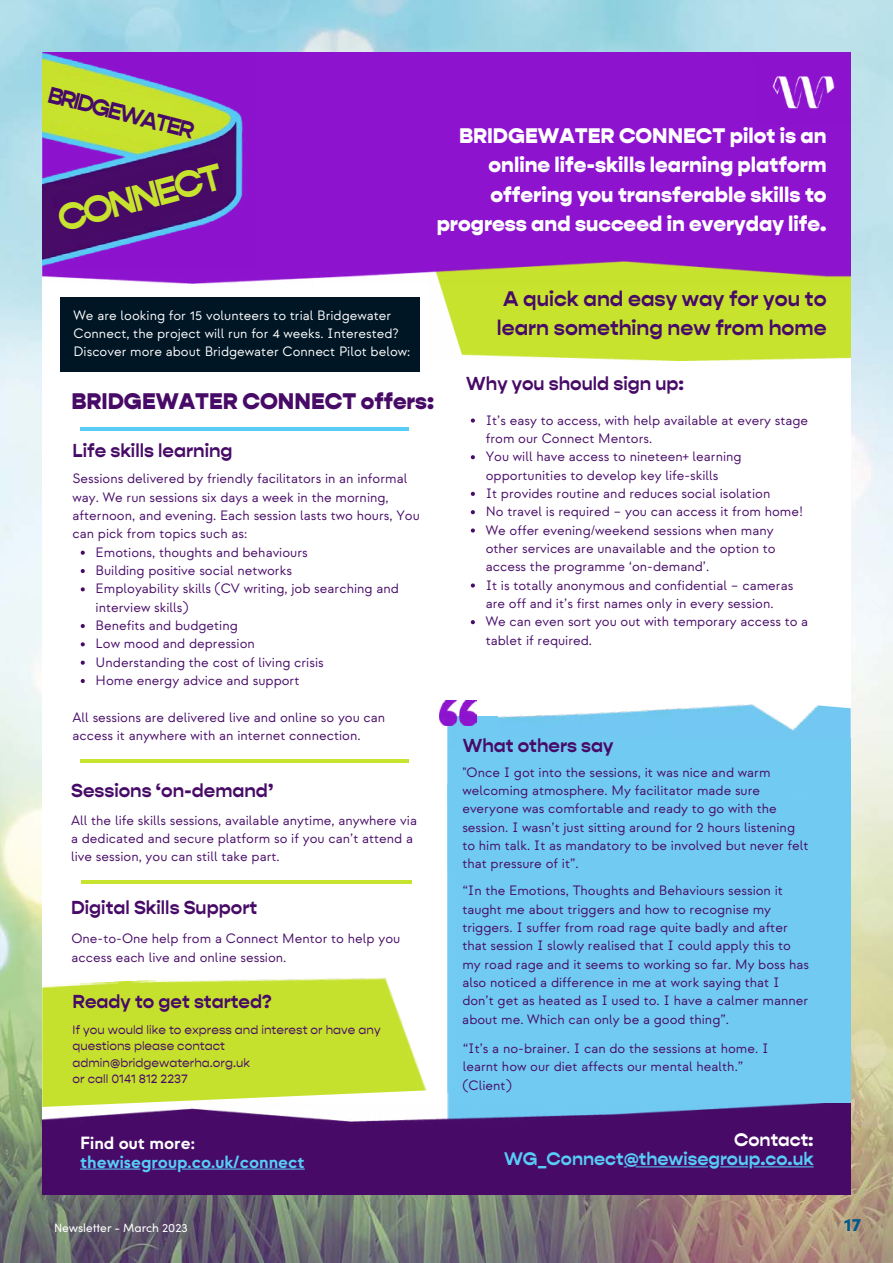
<style>
.page{position:relative;width:893px;height:1263px;background:#fff}
.page>*{position:absolute;margin:0;border:0;box-sizing:border-box;transform-origin:0 0}
.t1{font:700 37.65px "Gopher";color:#c7e32e}
.t2{font:700 23.4px "Gopher";color:#470a67}
.t3{font:900 22.8px "Gopher Text";color:#470a67}
.t4{font:900 21.3px/29.4px "Gopher Text";color:#fff;text-align:right}
.t5{font:700 21.3px/28.8px "Gopher";color:#470a67}
.t6{font:700 19.05px "Gopher";color:#470a67}
.t7{font:700 18.3px "Gopher";color:#57ccf6}
.t8{font:700 18.3px "Gopher";color:#fff}
.t9{font:900 18px "Sofia Pro";color:#00598b}
.t10{font:700 17.7px "Strawford";color:#57ccf6}
.t11{font:700 17.7px "Strawford";color:#fff}
.t12{font:13.5px/18.3px "Strawford";color:#470a67}
.t13{font:13.5px/18.3px "Strawford";color:#fff}
.t14{font:12.15px/16.4px "Gopher";color:#470a67}
.t15{font:12px "Sofia Pro";color:#fff}
</style>
<div class="page">
<img style="left:0;top:0;width:893px;height:1263px">
<div style="left:42px;top:52px;width:809px;height:1142px;background:#fff"></div>
<div style="left:439px;top:283px;width:412px;height:77px;background:#c7e32e"></div>
<div style="left:42px;top:52px;width:809px;height:231px;background:#8d13ce"></div>
<img style="left:682px;top:704px;width:169px;height:35px">
<img style="left:476px;top:700px;width:97px;height:39px">
<img style="left:573px;top:708px;width:109px;height:31px">
<div style="left:447px;top:716px;width:50px;height:68px;background:#71caf2"></div>
<div style="left:447px;top:784px;width:404px;height:320px;background:#71caf2"></div>
<img style="left:42px;top:1104px;width:809px;height:90px">
<img style="left:757px;top:60px;width:93px;height:64px">
<hr style="left:80px;top:427px;width:329px;height:3px;background:#57ccf6">
<hr style="left:80px;top:759px;width:329px;height:3px;background:#c7e32e">
<hr style="left:81px;top:880px;width:330px;height:3px;background:#c7e32e">
<img style="left:42px;top:977px;width:387px;height:130px">
<img style="left:440px;top:700px;width:36px;height:26px">
<img style="left:42px;top:52px;width:213px;height:214px">
<svg style="left:47px;top:75px;width:128px;height:71px;background:#bcd642"></svg>
<svg style="left:55px;top:152px;width:171px;height:93px;background:#521c82"></svg>
<div style="left:60px;top:297px;width:360px;height:75px;background:#001625"></div>
<svg style="left:81px;top:551px;width:4px;height:4px"></svg>
<svg style="left:81px;top:569px;width:4px;height:4px"></svg>
<svg style="left:81px;top:587px;width:4px;height:4px"></svg>
<svg style="left:81px;top:624px;width:4px;height:4px"></svg>
<svg style="left:81px;top:642px;width:4px;height:4px"></svg>
<svg style="left:81px;top:661px;width:4px;height:4px"></svg>
<svg style="left:81px;top:679px;width:4px;height:4px"></svg>
<svg style="left:471px;top:418px;width:4px;height:5px"></svg>
<svg style="left:471px;top:455px;width:4px;height:4px"></svg>
<svg style="left:471px;top:492px;width:4px;height:4px"></svg>
<svg style="left:471px;top:510px;width:4px;height:4px"></svg>
<svg style="left:471px;top:528px;width:4px;height:4px"></svg>
<svg style="left:471px;top:583px;width:4px;height:4px"></svg>
<svg style="left:471px;top:620px;width:4px;height:4px"></svg>
<hr style="left:754px;top:1166px;width:60px;height:1px;background:#57ccf6">
<svg style="left:720px;top:1166px;width:28px;height:1px"></svg>
<hr style="left:636px;top:1166px;width:72px;height:1px;background:#57ccf6">
<hr style="left:182px;top:1168px;width:123px;height:1px;background:#57ccf6">
<svg style="left:152px;top:1168px;width:24px;height:1px"></svg>
<hr style="left:80px;top:1168px;width:60px;height:1px;background:#57ccf6">
<h2 class="t2" style="left:52px;top:81px;width:152px;rotate:14deg">BRIDGEWATER</h2>
<h1 class="t1" style="left:53px;top:197px;width:171px;rotate:-15deg">CONNECT</h1>
<p class="t13" style="left:74px;top:306px;width:338px">We are looking for 15 volunteers to trial Bridgewater<br>Connect, the project will run for 4 weeks. Interested?<br>Discover more about Bridgewater Connect Pilot below:</p>
<h3 class="t4" style="left:437px;top:121px;width:391px">BRIDGEWATER CONNECT pilot is an online life-skills learning platform offering you transferable skills to progress and succeed in everyday life.</h3>
<h3 class="t5" style="left:497px;top:285px;width:331px">A quick and easy way for you to learn something new from home</h3>
<h3 class="t3" style="left:71px;top:388px;width:364px">BRIDGEWATER CONNECT offers:</h3>
<h3 class="t6" style="left:73px;top:439px;width:162px">Life skills learning</h3>
<p class="t12" style="left:73px;top:470px;width:349px">Sessions delivered by friendly facilitators in an informal way. We run sessions six days a week in the morning, afternoon, and evening. Each session lasts two hours, You can pick from topics such as:</p>
<p class="t12" style="left:96px;top:543px;width:305px">Emotions, thoughts and behaviours<br>Building positive social networks<br>Employability skills (CV writing, job searching and interview skills)<br>Benefits and budgeting<br>Low mood and depression<br>Understanding the cost of living crisis<br>Home energy advice and support</p>
<p class="t12" style="left:73px;top:708px;width:314px">All sessions are delivered live and online so you can access it anywhere with an internet connection.</p>
<h3 class="t6" style="left:71px;top:779px;width:204px">Sessions ‘on-demand’</h3>
<p class="t12" style="left:71px;top:811px;width:347px">All the life skills sessions, available anytime, anywhere via a dedicated and secure platform so if you can’t attend a live session, you can still take part.</p>
<h3 class="t6" style="left:71px;top:896px;width:188px">Digital Skills Support</h3>
<p class="t12" style="left:71px;top:930px;width:330px">One-to-One help from a Connect Mentor to help you access each live and online session.</p>
<h3 class="t6" style="left:73px;top:990px;width:201px">Ready to get started?</h3>
<p class="t14" style="left:73px;top:1022px;width:310px">If you would like to express and interest or have any questions please contact admin@bridgewaterha.org.uk<br>or call 0141 812 2237</p>
<h3 class="t11" style="left:80px;top:1132px;width:116px">Find out more:</h3>
<h3 class="t10" style="left:80px;top:1151px;width:226px">thewisegroup.co.uk/connect</h3>
<h3 class="t6" style="left:466px;top:372px;width:219px">Why you should sign up:</h3>
<p class="t12" style="left:486px;top:411px;width:324px">It’s easy to access, with help available at every stage from our Connect Mentors.<br>You will have access to nineteen+ learning opportunities to develop key life-skills<br>It provides routine and reduces social isolation<br>No travel is required – you can access it from home!<br>We offer evening/weekend sessions when many other services are unavailable and the option to access the programme ‘on-demand’.<br>It is totally anonymous and confidential – cameras are off and it’s first names only in every session.<br>We can even sort you out with temporary access to a tablet if required.</p>
<h3 class="t6" style="left:463px;top:734px;width:152px">What others say</h3>
<p class="t12" style="left:462px;top:763px;width:348px">"Once I got into the sessions, it was nice and warm welcoming atmosphere. My facilitator made sure everyone was comfortable and ready to go with the session. I wasn’t just sitting around for 2 hours listening to him talk. It as mandatory to be involved but never felt that pressure of it”.</p>
<p class="t12" style="left:462px;top:882px;width:348px">“In the Emotions, Thoughts and Behaviours session it taught me about triggers and how to recognise my triggers. I suffer from road rage quite badly and after that session I slowly realised that I could apply this to my road rage and it seems to working so far. My boss has also noticed a difference in me at work saying that I don’t get as heated as I used to. I have a calmer manner about me. Which can only be a good thing”.</p>
<p class="t12" style="left:463px;top:1039px;width:307px">“It’s a no-brainer. I can do the sessions at home. I learnt how our diet affects our mental health.” (Client)</p>
<h3 class="t8" style="left:734px;top:1129px;width:81px">Contact:</h3>
<h3 class="t7" style="left:504px;top:1148px;width:311px">WG_Connect@thewisegroup.co.uk</h3>
<p class="t15" style="left:54px;top:1219px;width:135px">Newsletter - March 2023</p>
<h3 class="t9" style="left:844px;top:1211px;width:18px">17</h3>
</div>
